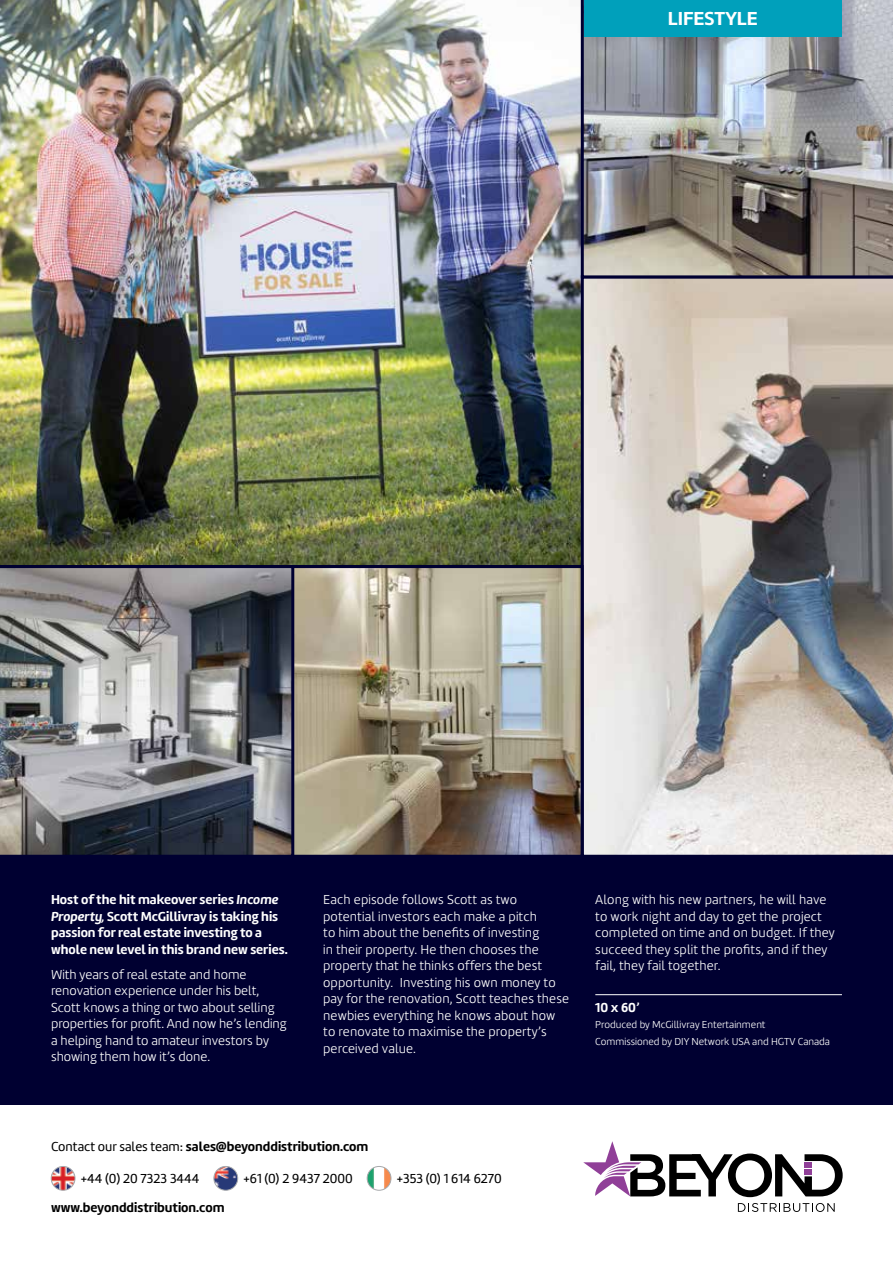
<style>
.page{position:relative;width:893px;height:1263px;background:#000031}
.page>*{position:absolute;margin:0;border:0;box-sizing:border-box;transform-origin:0 0}
.t1{font:700 19.5px "Amelia";color:#fff}
.t2{font:300 13.5px/16.5px "Amelia";letter-spacing:.01em;color:#fff}
.t3{font:700 13.5px/16.5px "Amelia";color:#fff}
.t4{font:700 13.5px "Amelia";color:#000}
.t5{font:13.5px "Amelia";color:#000}
.t6{font:300 10.5px/16.5px "Amelia";color:#fff}
.s1{font-style:italic}
.s2{font-weight:400}
</style>
<div class="page">
<div style="left:0;top:1106px;width:893px;height:157px;background:#fff"></div>
<svg style="left:583px;top:1141px;width:260px;height:56px"></svg>
<svg style="left:738px;top:1203px;width:97px;height:9px"></svg>
<img style="left:51px;top:1166px;width:24px;height:24px;border-radius:12px">
<div style="left:51px;top:1166px;width:24px;height:24px;border:1px solid #a7a9ac;border-radius:50%"></div>
<img style="left:214px;top:1166px;width:24px;height:24px;border-radius:12px">
<div style="left:214px;top:1166px;width:24px;height:24px;border:1px solid #a7a9ac;border-radius:50%"></div>
<img style="left:367px;top:1166px;width:24px;height:24px;border-radius:12px">
<div style="left:367px;top:1166px;width:24px;height:24px;border:1px solid #a7a9ac;border-radius:50%"></div>
<hr style="left:595px;top:994px;width:247px;height:1px;background:#fff">
<img style="left:0;top:0;width:581px;height:565px">
<img style="left:583px;top:278px;width:310px;height:577px">
<img style="left:294px;top:569px;width:286px;height:285px">
<div style="left:288px;top:565px;width:296px;height:293px;border:3px solid #000031"></div>
<img style="left:583px;top:0;width:310px;height:276px">
<svg style="left:0;top:565px;width:294px;height:293px;background:#7c7d81"></svg>
<div style="left:584px;top:0;width:258px;height:36px;background:#00a0bb"></div>
<h1 class="t1" style="left:668px;top:7px;width:91px">LIFESTYLE</h1>
<p class="t3" style="left:51px;top:892px;width:238px">Host of the hit makeover series <span class="s1">Income Property,</span> Scott McGillivray is taking his passion for real estate investing to a whole new level in this brand new series.</p>
<p class="t2" style="left:51px;top:966px;width:237px">With years of real estate and home renovation experience under his belt, Scott knows a thing or two about selling properties for profit. And now he’s lending a helping hand to amateur investors by showing them how it’s done.</p>
<p class="t2" style="left:323px;top:892px;width:247px">Each episode follows Scott as two potential investors each make a pitch<br>to him about the benefits of investing<br>in their property. He then chooses the property that he thinks offers the best opportunity. Investing his own money to pay for the renovation, Scott teaches these newbies everything he knows about how to renovate to maximise the property’s perceived value.</p>
<p class="t2" style="left:595px;top:892px;width:241px">Along with his new partners, he will have to work night and day to get the project completed on time and on budget. If they succeed they split the profits, and if they fail, they fail together.</p>
<p class="t3" style="left:595px;top:999px;width:46px">10 x 60’</p>
<p class="t6" style="left:595px;top:1017px;width:236px">Produced by McGillivray Entertainment<br>Commissioned by DIY Network USA and HGTV Canada</p>
<p class="t4" style="left:51px;top:1138px;width:319px"><span class="s2">Contact our sales team:</span> sales@beyonddistribution.com</p>
<p class="t5" style="left:81px;top:1171px;width:120px">+44 (0) 20 7323 3444</p>
<p class="t5" style="left:244px;top:1171px;width:111px">+61 (0) 2 9437 2000</p>
<p class="t5" style="left:397px;top:1171px;width:106px">+353 (0) 1 614 6270</p>
<p class="t4" style="left:51px;top:1199px;width:175px">www.beyonddistribution.com</p>
</div>
